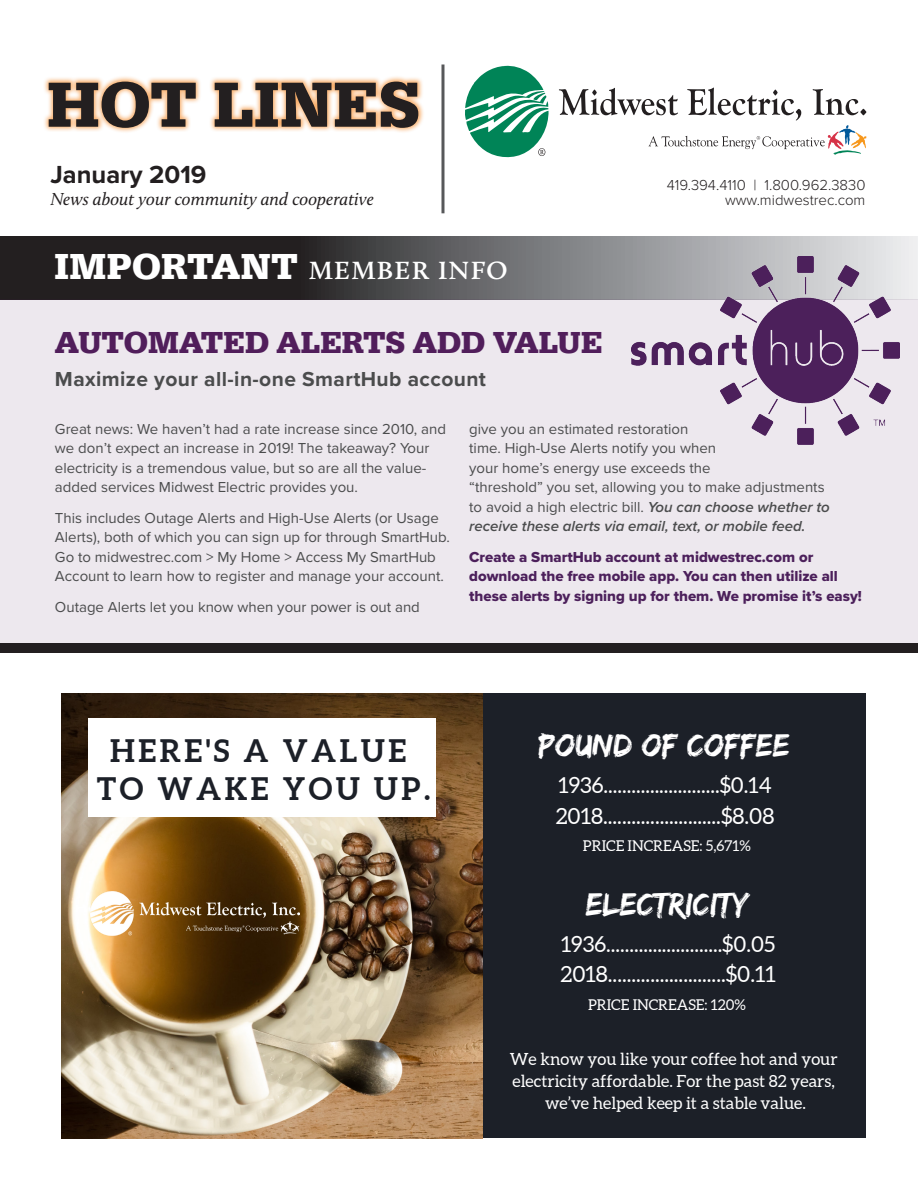
<style>
.page{position:relative;width:918px;height:1188px;background:#fff}
.page>*{position:absolute;margin:0;border:0;box-sizing:border-box;transform-origin:0 0}
.t1{font:700 66px "Serifa";letter-spacing:-.01em;color:#231f20}
.t2{font:35.7px "Calluna";color:#fff}
.t3{font:33.45px "Edo";color:#fff}
.deck{font:700 31.5px "Serifa";letter-spacing:-.01em;color:#511e5b}
.t4{font:700 31.05px "Aleo";letter-spacing:.11em;color:#1c2028}
.t5{font:700 25.65px "Proxima Nova";color:#231f20}
.t6{font:22.35px "Aleo";color:#fff}
.t7{font:22.05px "Aleo";color:#fff}
.deck-2{font:700 21px "Proxima Nova";letter-spacing:.02em;color:#4b4c4d}
.t8{font:italic 18px "Calluna";color:#231f20}
.t9{font:16.8px/22.4px "Aleo";color:#fff;text-align:center}
.text{font:15px/19.5px "Proxima Nova";color:#4b4c4d}
.sans_serif_text{font:15px/19.5px "Proxima Nova Extrabld";color:#4c205b}
.t10{font:300 15px/15px "Proxima Nova";color:#231f20;text-align:right}
.t11{font:14.85px "Aleo";color:#fff}
.s1{font-family:"Serifa";font-weight:700;font-size:37.5px}
.s2{font-weight:600;font-style:italic}
</style>
<div class="page">
<div style="left:42px;top:75px;width:383px;height:59px;background:#f5851f;opacity:.66"></div>
<hr style="left:441px;top:64px;width:3px;height:149px;background:#57585a">
<svg style="left:0;top:236px;width:918px;height:63px;background:#565556"></svg>
<svg style="left:465px;top:66px;width:84px;height:91px"></svg>
<svg style="left:559px;top:88px;width:308px;height:67px"></svg>
<div style="left:0;top:299px;width:918px;height:344px;background:#ede8ee"></div>
<div style="left:0;top:643px;width:918px;height:10px;background:#231f20"></div>
<img style="left:632px;top:257px;width:267px;height:188px">
<div style="left:61px;top:693px;width:805px;height:445px;background:#1c2028"></div>
<img style="left:61px;top:693px;width:421px;height:445px">
<div style="left:88px;top:718px;width:348px;height:99px;background:#fff"></div>
<img style="left:90px;top:891px;width:209px;height:46px">
<p class="t1" style="left:46px;top:65px;width:376px">HOT LINES</p>
<p class="t5" style="left:50px;top:156px;width:158px">January 2019</p>
<p class="t8" style="left:50px;top:188px;width:325px">News about your community and cooperative</p>
<p class="t10" style="left:667px;top:177px;width:200px">419.394.4110 | 1.800.962.3830 www.midwestrec.com</p>
<p class="t2" style="left:54px;top:245px;width:456px"><span class="s1">IMPORTANT</span> member info</p>
<p class="deck" style="left:55px;top:324px;width:549px">AUTOMATED ALERTS ADD VALUE</p>
<p class="deck-2" style="left:55px;top:364px;width:433px">Maximize your all-in-one SmartHub account</p>
<p class="text" style="left:55px;top:419px;width:393px">Great news: We haven’t had a rate increase since 2010, and we don’t expect an increase in 2019! The takeaway? Your electricity is a tremendous value, but so are all the value&shy;added services Midwest Electric provides you.</p>
<p class="text" style="left:55px;top:507px;width:397px">This includes Outage Alerts and High-Use Alerts (or Usage Alerts), both of which you can sign up for through SmartHub.<br>Go to midwestrec.com &gt; My Home &gt; Access My SmartHub Account to learn how to register and manage your account.</p>
<p class="text" style="left:55px;top:596px;width:366px">Outage Alerts let you know when your power is out and</p>
<p class="text" style="left:469px;top:419px;width:362px">give you an estimated restoration<br>time. High-Use Alerts notify you when<br>your home’s energy use exceeds the<br>“threshold” you set, allowing you to make adjustments to avoid a high electric bill. <span class="s2">You can choose whether to receive these alerts via email, text, or mobile feed.</span></p>
<p class="sans_serif_text" style="left:469px;top:547px;width:394px">Create a SmartHub account at midwestrec.com or download the free mobile app. You can then utilize all these alerts by signing up for them. We promise it’s easy!</p>
<p class="t4" style="left:110px;top:733px;width:297px">HERE'S A VALUE</p>
<p class="t3" style="left:538px;top:726px;width:253px">POUND OF COFFEE</p>
<p class="t4" style="left:97px;top:771px;width:335px">TO WAKE YOU UP.</p>
<p class="t7" style="left:558px;top:773px;width:215px">1936.........................$0.14</p>
<p class="t6" style="left:556px;top:804px;width:220px">2018.........................$8.08</p>
<p class="t11" style="left:583px;top:837px;width:169px">PRICE INCREASE: 5,671%</p>
<p class="t3" style="left:586px;top:884px;width:165px">ELECTRICITY</p>
<p class="t7" style="left:561px;top:931px;width:216px">1936.........................$0.05</p>
<p class="t6" style="left:561px;top:962px;width:217px">2018.........................$0.11</p>
<p class="t11" style="left:588px;top:996px;width:159px">PRICE INCREASE: 120%</p>
<p class="t9" style="left:510px;top:1047px;width:329px">We know you like your coffee hot and your electricity affordable. For the past 82 years, we’ve helped keep it a stable value.</p>
</div>
